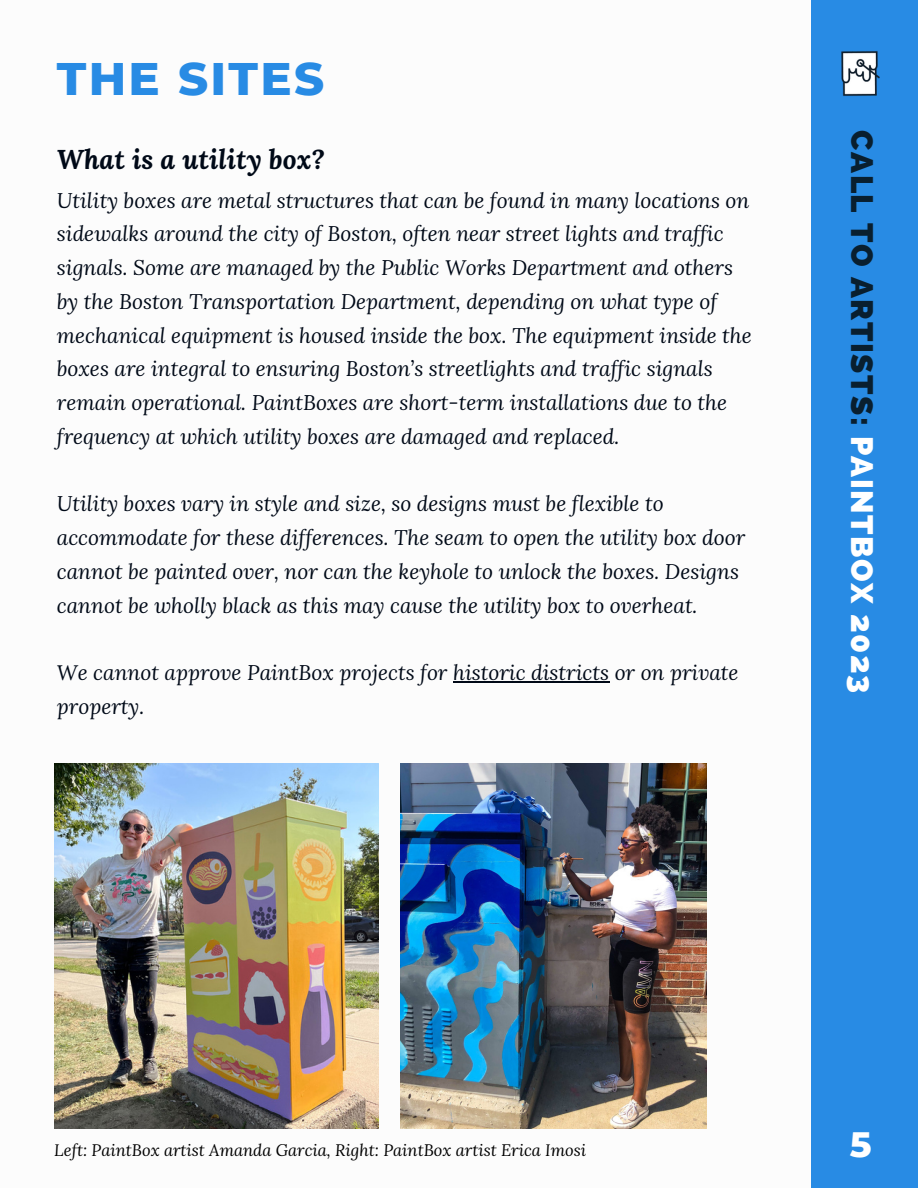
<style>
.page{position:relative;width:918px;height:1188px;background:#fff}
.page>*{position:absolute;margin:0;border:0;box-sizing:border-box;transform-origin:0 0}
.t1{font:800 46.5px "Montserrat";letter-spacing:.05em;color:#288be4}
.t2{font:800 36px "Montserrat";color:#fff}
.t3{font:800 31.2px "Raleway";letter-spacing:.05em;color:#091f2f}
.t4{font:italic 700 27px "Lora";color:#000917}
.t5{font:italic 21px/33.8px "Lora";color:#000917}
.t6{font:italic 16.5px "Lora";color:#000}
.s1{color:#fff}
</style>
<div class="page">
<div style="left:812px;top:0;width:106px;height:1188px;background:#288be4"></div>
<img style="left:841px;top:51px;width:39px;height:45px">
<hr style="left:453px;top:681px;width:156px;height:1px;background:#000917">
<img style="left:401px;top:763px;width:306px;height:366px">
<img style="left:54px;top:763px;width:324px;height:366px">
<p class="t1" style="left:57px;top:50px;width:269px">THE SITES</p>
<p class="t4" style="left:57px;top:141px;width:269px">What is a utility box?</p>
<p class="t5" style="left:57px;top:183px;width:696px">Utility boxes are metal structures that can be found in many locations on sidewalks around the city of Boston, often near street lights and traffic signals. Some are managed by the Public Works Department and others by the Boston Transportation Department, depending on what type of mechanical equipment is housed inside the box. The equipment inside the boxes are integral to ensuring Boston’s streetlights and traffic signals remain operational. PaintBoxes are short-term installations due to the frequency at which utility boxes are damaged and replaced.</p>
<p class="t5" style="left:57px;top:487px;width:690px">Utility boxes vary in style and size, so designs must be flexible to accommodate for these differences. The seam to open the utility box door cannot be painted over, nor can the keyhole to unlock the boxes. Designs cannot be wholly black as this may cause the utility box to overheat.</p>
<p class="t5" style="left:57px;top:655px;width:683px">We cannot approve PaintBox projects for historic districts or on private property.</p>
<p class="t3" style="left:881px;top:130px;width:564px;rotate:90deg">CALL TO ARTISTS: <span class="s1">PAINTBOX 2023</span></p>
<p class="t6" style="left:54px;top:1139px;width:533px">Left: PaintBox artist Amanda Garcia, Right: PaintBox artist Erica Imosi</p>
<p class="t2" style="left:850px;top:1122px;width:23px">5</p>
</div>
